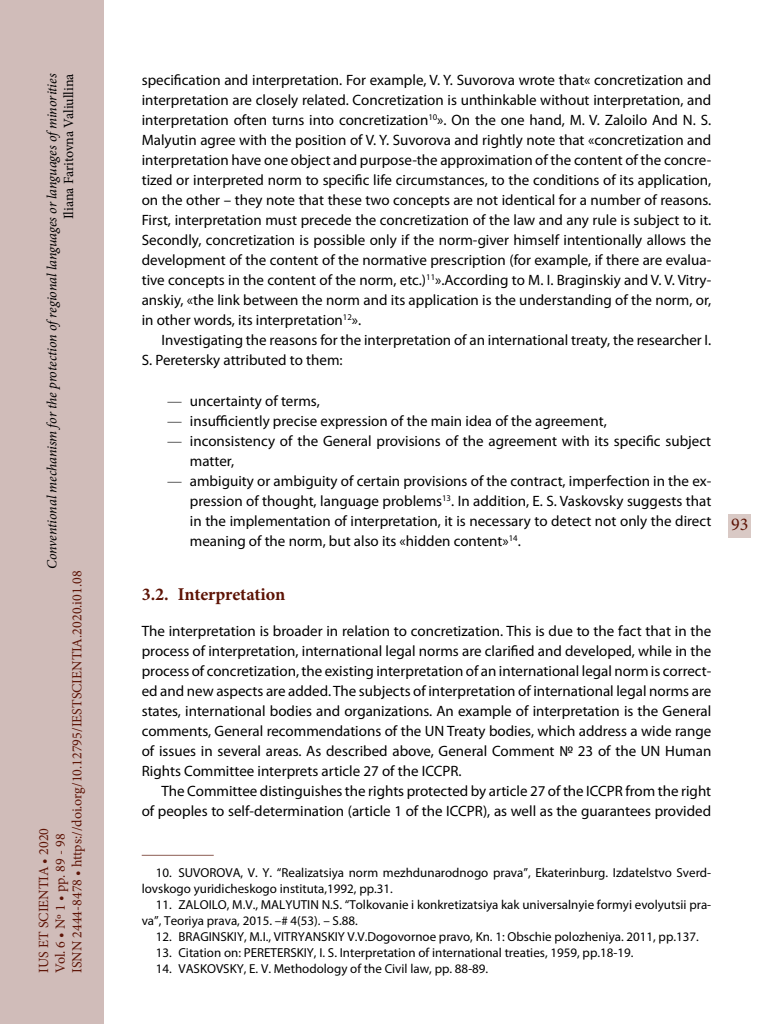
<style>
.page{position:relative;width:768px;height:1024px;background:#fff}
.page>*{position:absolute;margin:0;border:0;box-sizing:border-box;transform-origin:0 0}
._41_Enunciado_1_1{font:700 18px "Minion Pro";letter-spacing:-.01em;color:#5d1305}
.t1{font:18px "Minion Pro";color:#5d1305}
._00_bsc_INGL{font:15px/20px "Myriad Pro";color:#000;text-align:justify}
._00_bsc_Ingl_Sin{font:15px/20px "Myriad Pro";color:#000;text-align:justify}
.t2{font:14px/16.8px "Minion Pro";color:#5d1305}
.t3{font:italic 14px "Minion Pro";letter-spacing:-.01em;color:#000}
.t4{font:14px "Minion Pro";letter-spacing:-.005em;color:#000}
.zz_notas_INGL{font:13px/16px "Myriad Pro";color:#000}
.s1{font-weight:300}
</style>
<div class="page">
<hr style="left:142px;top:855px;width:72px;height:1px;background:#8c5c52">
<div style="left:0;top:0;width:103px;height:1024px;background:#d0bcb9"></div>
<div style="left:728px;top:514px;width:23px;height:24px;background:#d9c9c5"></div>
<p class="t3" style="left:42px;top:569px;width:497px;rotate:-90deg">Conventional mechanism for the protection ofregional languages or languages ofminorities</p>
<p class="t4" style="left:59px;top:219px;width:147px;rotate:-90deg">Iliana Faritovna Valiullina</p>
<p class="t2" style="left:35px;top:973px;width:404px;rotate:-90deg">IUS ET SCIENTIA • 2020<br>Vol. 6 • Nº 1 • pp. 89 - 98<br>ISNN 2444-8478 • https://doi.org/10.12795/IESTSCIENTIA.2020.i01.08</p>
<p class="_00_bsc_INGL" style="left:142px;top:70px;width:571px">specification and interpretation. For example, V. Y. Suvorova wrote that« concretization and interpretation are closely related. Concretization is unthinkable without interpretation, and interpretation often turns into concretization<sup>10</sup>». On the one hand, M. V. Zaloilo And N. S.<br>Malyutin agree with the position of V. Y. Suvorova and rightly note that «concretization and interpretation have one object and purpose-the approximation of the content of the concre&shy;tized or interpreted norm to specific life circumstances, to the conditions of its application, on the other – they note that these two concepts are not identical for a number of reasons.<br>First, interpretation must precede the concretization of the law and any rule is subject to it.<br>Secondly, concretization is possible only if the norm-giver himself intentionally allows the development of the content of the normative prescription (for example, if there are evalua&shy;tive concepts in the content of the norm, etc.)<sup>11</sup>».According to M. I. Braginskiy and V. V. Vitry&shy;anskiy, «the link between the norm and its application is the understanding of the norm, or, in other words, its interpretation<sup>12</sup>».</p>
<p class="_00_bsc_INGL" style="left:142px;top:330px;width:571px;text-indent:20px">Investigating the reasons for the interpretation of an international treaty, the researcher I.<br>S. Peretersky attributed to them:</p>
<p class="_00_bsc_INGL" style="left:167px;top:391px;width:154px"><span class="s1">—</span> uncertainty of terms,</p>
<p class="_00_bsc_INGL" style="left:167px;top:411px;width:441px"><span class="s1">—</span> insufficiently precise expression of the main idea of the agreement,</p>
<p class="_00_bsc_INGL" style="left:190px;top:431px;width:523px;text-indent:-23px"><span class="s1">—</span> inconsistency of the General provisions of the agreement with its specific subject matter,</p>
<p class="_00_bsc_INGL" style="left:190px;top:471px;width:523px;text-indent:-23px"><span class="s1">—</span> ambiguity or ambiguity of certain provisions of the contract, imperfection in the ex&shy;pression of thought, language problems<sup>13</sup>. In addition, E. S. Vaskovsky suggests that in the implementation of interpretation, it is necessary to detect not only the direct meaning of the norm, but also its «hidden content»<sup>14</sup>.</p>
<p class="_41_Enunciado_1_1" style="left:142px;top:581px;width:145px">3.2. Interpretation</p>
<p class="_00_bsc_Ingl_Sin" style="left:142px;top:620px;width:571px">The interpretation is broader in relation to concretization. This is due to the fact that in the process of interpretation, international legal norms are clarified and developed, while in the process of concretization, the existing interpretation of an international legal norm is correct&shy;ed and new aspects are added. The subjects of interpretation of international legal norms are states, international bodies and organizations. An example of interpretation is the General comments, General recommendations of the UN Treaty bodies, which address a wide range of issues in several areas. As described above, General Comment № 23 of the UN Human Rights Committee interprets article 27 of the ICCPR.</p>
<p class="_00_bsc_INGL" style="left:142px;top:780px;width:571px;text-align:right">The Committee distinguishes the rights protected by article 27 of the ICCPR from the right<br>of peoples to self-determination (article 1 of the ICCPR), as well as the guarantees provided</p>
<p class="zz_notas_INGL" style="left:142px;top:864px;width:571px;text-indent:14px">10. SUVOROVA, V. Y. “Realizatsiya norm mezhdunarodnogo prava”, Ekaterinburg. Izdatelstvo Sverd&shy;lovskogo yuridicheskogo instituta,1992, pp.31.</p>
<p class="zz_notas_INGL" style="left:142px;top:896px;width:571px;text-indent:14px">11. ZALOILO, M.V., MALYUTIN N.S. “Tolkovanie i konkretizatsiya kak universalnyie formyi evolyutsii pra&shy;va”, Teoriya prava, 2015. –# 4(53). – S.88.</p>
<p class="zz_notas_INGL" style="left:156px;top:928px;width:544px">12. BRAGINSKIY, M.I., VITRYANSKIY V.V.Dogovornoe pravo, Kn. 1: Obschie polozheniya. 2011, pp.137.</p>
<p class="zz_notas_INGL" style="left:156px;top:944px;width:479px">13. Citation on: PERETERSKIY, I. S. Interpretation of international treaties, 1959, pp.18-19.</p>
<p class="zz_notas_INGL" style="left:156px;top:960px;width:334px">14. VASKOVSKY, E. V. Methodology of the Civil law, pp. 88-89.</p>
<p class="t1" style="left:731px;top:512px;width:19px">93</p>
</div>
